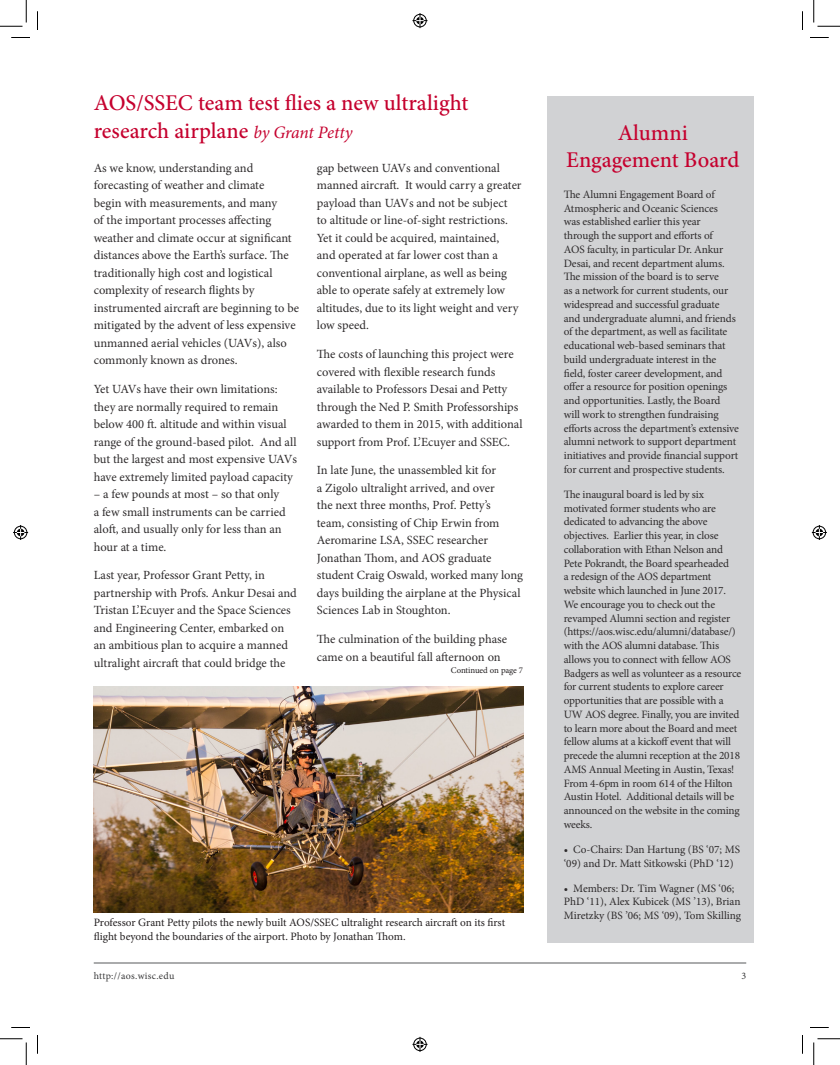
<style>
.page{position:relative;width:840px;height:1065px;background:#fff}
.page>*{position:absolute;margin:0;border:0;box-sizing:border-box;transform-origin:0 0}
.Headline{font:500 22.5px/27.5px "Minion Pro";color:#c5002e;text-align:center}
.BodyText{font:12.5px/17.5px "Minion Pro";color:#2e2b2c}
.BodyText-2{font:11.25px/13.8px "Minion Pro";letter-spacing:-.015em;color:#2e2b2c}
.Headline-2{font:11.25px/13.8px "Minion Pro";letter-spacing:-.005em;color:#231f20}
.t1{font:10px "Minion Pro";letter-spacing:.03em;color:#383839}
.Masthead{font:8.75px "Minion Pro";letter-spacing:-.01em;color:#231f20}
.s1{font-weight:400;font-style:italic;font-size:17.5px}
</style>
<div class="page">
<hr style="left:94px;top:963px;width:652px;height:1px;background:#57585a">
<img style="left:93px;top:686px;width:430px;height:226px">
<div style="left:547px;top:96px;width:206px;height:846px;background:#d1d2d4"></div>
<svg style="left:11px;top:37px;width:19px;height:1px"></svg>
<svg style="left:810px;top:37px;width:19px;height:1px"></svg>
<svg style="left:11px;top:1027px;width:19px;height:1px"></svg>
<svg style="left:810px;top:1027px;width:19px;height:1px"></svg>
<svg style="left:37px;top:11px;width:1px;height:19px"></svg>
<svg style="left:37px;top:1035px;width:1px;height:19px"></svg>
<svg style="left:802px;top:11px;width:1px;height:19px"></svg>
<svg style="left:802px;top:1035px;width:1px;height:19px"></svg>
<svg style="left:0;top:0;width:27px;height:27px"></svg>
<svg style="left:0;top:1039px;width:27px;height:26px"></svg>
<svg style="left:814px;top:0;width:26px;height:27px"></svg>
<svg style="left:814px;top:1039px;width:26px;height:26px"></svg>
<svg style="left:412px;top:13px;width:16px;height:15px"></svg>
<svg style="left:412px;top:1037px;width:16px;height:15px"></svg>
<svg style="left:13px;top:525px;width:15px;height:15px"></svg>
<svg style="left:812px;top:525px;width:15px;height:15px"></svg>
<p class="Headline" style="left:94px;top:89px;width:376px;text-align:left">AOS/SSEC team test flies a new ultralight research airplane <span class="s1">by Grant Petty</span></p>
<p class="BodyText" style="left:94px;top:159px;width:207px">As we know, understanding and forecasting of weather and climate<br>begin with measurements, and many<br>of the important processes affecting weather and climate occur at significant distances above the Earth’s surface. The traditionally high cost and logistical complexity of research flights by instrumented aircraft are beginning to be mitigated by the advent of less expensive unmanned aerial vehicles (UAVs), also commonly known as drones.</p>
<p class="BodyText" style="left:94px;top:381px;width:205px">Yet UAVs have their own limitations: they are normally required to remain below 400 ft. altitude and within visual range of the ground-based pilot. And all but the largest and most expensive UAVs have extremely limited payload capacity</p>
<p class="BodyText" style="left:94px;top:486px;width:193px">– a few pounds at most – so that only a few small instruments can be carried aloft, and usually only for less than an hour at a time.</p>
<p class="BodyText" style="left:94px;top:567px;width:205px">Last year, Professor Grant Petty, in partnership with Profs. Ankur Desai and Tristan L’Ecuyer and the Space Sciences and Engineering Center, embarked on an ambitious plan to acquire a manned ultralight aircraft that could bridge the</p>
<p class="BodyText" style="left:317px;top:159px;width:206px">gap between UAVs and conventional manned aircraft. It would carry a greater payload than UAVs and not be subject<br>to altitude or line-of-sight restrictions.<br>Yet it could be acquired, maintained,<br>and operated at far lower cost than a conventional airplane, as well as being able to operate safely at extremely low altitudes, due to its light weight and very low speed.</p>
<p class="BodyText" style="left:317px;top:346px;width:207px">The costs of launching this project were covered with flexible research funds available to Professors Desai and Petty through the Ned P. Smith Professorships awarded to them in 2015, with additional support from Prof. L’Ecuyer and SSEC.</p>
<p class="BodyText" style="left:317px;top:462px;width:208px">In late June, the unassembled kit for<br>a Zigolo ultralight arrived, and over<br>the next three months, Prof. Petty’s<br>team, consisting of Chip Erwin from Aeromarine LSA, SSEC researcher Jonathan Thom, and AOS graduate student Craig Oswald, worked many long days building the airplane at the Physical Sciences Lab in Stoughton.</p>
<p class="BodyText" style="left:317px;top:631px;width:192px">The culmination of the building phase came on a beautiful fall afternoon on</p>
<p class="Masthead" style="left:451px;top:664px;width:74px">Continued on page 7</p>
<p class="Headline-2" style="left:94px;top:916px;width:413px">Professor Grant Petty pilots the newly built AOS/SSEC ultralight research aircraft on its first flight beyond the boundaries of the airport. Photo by Jonathan Thom.</p>
<p class="Headline" style="left:566px;top:119px;width:175px">Alumni<br>Engagement Board</p>
<p class="BodyText-2" style="left:564px;top:188px;width:177px">The Alumni Engagement Board of Atmospheric and Oceanic Sciences<br>was established earlier this year through the support and efforts of<br>AOS faculty, in particular Dr. Ankur Desai, and recent department alums.<br>The mission of the board is to serve<br>as a network for current students, our widespread and successful graduate and undergraduate alumni, and friends of the department, as well as facilitate educational web-based seminars that build undergraduate interest in the field, foster career development, and offer a resource for position openings and opportunities. Lastly, the Board will work to strengthen fundraising efforts across the department’s extensive alumni network to support department initiatives and provide financial support for current and prospective students.</p>
<p class="BodyText-2" style="left:564px;top:488px;width:179px">The inaugural board is led by six motivated former students who are dedicated to advancing the above objectives. Earlier this year, in close collaboration with Ethan Nelson and Pete Pokrandt, the Board spearheaded<br>a redesign of the AOS department website which launched in June 2017.<br>We encourage you to check out the revamped Alumni section and register (https://aos.wisc.edu/alumni/database/) with the AOS alumni database. This allows you to connect with fellow AOS Badgers as well as volunteer as a resource for current students to explore career opportunities that are possible with a UW AOS degree. Finally, you are invited to learn more about the Board and meet fellow alums at a kickoff event that will precede the alumni reception at the 2018<br>AMS Annual Meeting in Austin, Texas!<br>From 4-6pm in room 614 of the Hilton Austin Hotel. Additional details will be announced on the website in the coming weeks.</p>
<p class="BodyText-2" style="left:564px;top:843px;width:178px">• Co-Chairs: Dan Hartung (BS ‘07; MS ‘09) and Dr. Matt Sitkowski (PhD ‘12)</p>
<p class="BodyText-2" style="left:564px;top:881px;width:179px">• Members: Dr. Tim Wagner (MS ‘06;<br>PhD ‘11), Alex Kubicek (MS ’13), Brian<br>Miretzky (BS ’06; MS ‘09), Tom Skilling</p>
<p class="t1" style="left:94px;top:969px;width:82px">http://aos.wisc.edu</p>
<p class="t1" style="left:741px;top:969px;width:6px">3</p>
</div>
